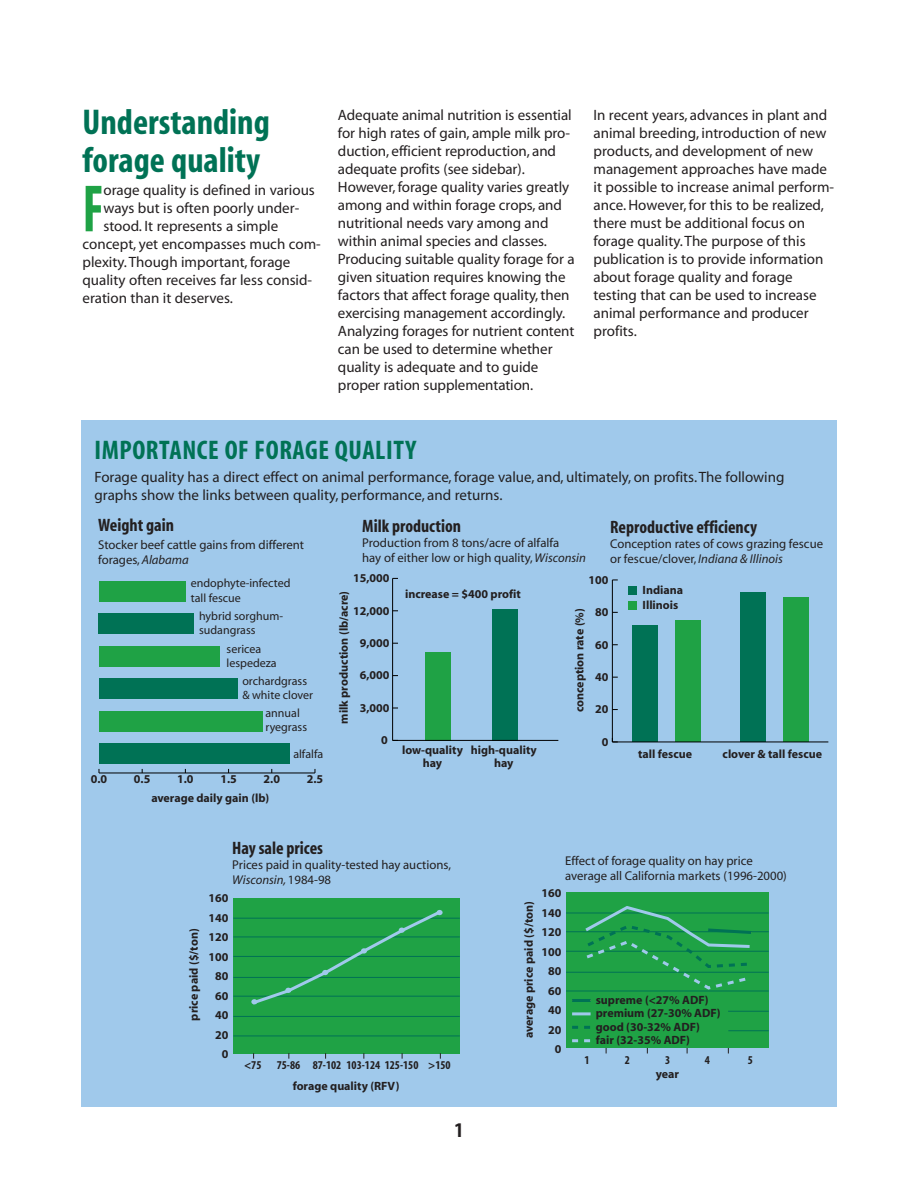
<style>
.page{position:relative;width:918px;height:1188px;background:#fff}
.page>*{position:absolute;margin:0;border:0;box-sizing:border-box;transform-origin:0 0}
.t1{font:700 condensed 67.35px "Myriad";color:#1fa245;scale:.8 1}
.t2{font:700 condensed 36px/37.5px "Myriad";color:#007255}
.t3{font:700 condensed 27px "Myriad";letter-spacing:.02em;color:#007255}
.t4{font:700 condensed 21px "Myriad";color:#231f20}
.t5{font:700 condensed 18px "Myriad";color:#231f20}
.t6{font:15px/18px "Myriad";letter-spacing:-.005em;color:#231f20}
.t7{font:12.75px/15px "Myriad";color:#231f20}
.t8{font:700 12px/19.5px "Myriad";color:#231f20;text-align:center}
.t9{font:12px/14.2px "Myriad";color:#231f20}
.t10{font:700 condensed 12px "Myriad";color:#231f20}
.s1{font-style:italic}
</style>
<div class="page">
<div style="left:81px;top:421px;width:756px;height:686px;background:#a0c9eb"></div>
<hr style="left:99px;top:773px;width:216px;height:1px;background:#000">
<div style="left:99px;top:581px;width:86px;height:21px;background:#1fa245"></div>
<div style="left:99px;top:613px;width:95px;height:21px;background:#007255"></div>
<div style="left:99px;top:646px;width:121px;height:21px;background:#1fa245"></div>
<div style="left:99px;top:678px;width:138px;height:21px;background:#007255"></div>
<div style="left:99px;top:743px;width:190px;height:21px;background:#007255"></div>
<div style="left:99px;top:711px;width:163px;height:21px;background:#1fa245"></div>
<div style="left:425px;top:652px;width:26px;height:88px;background:#1fa245"></div>
<div style="left:492px;top:609px;width:26px;height:131px;background:#007255"></div>
<hr style="left:393px;top:740px;width:165px;height:1px;background:#000">
<hr style="left:392px;top:578px;width:1px;height:162px;background:#000">
<div style="left:675px;top:620px;width:26px;height:122px;background:#1fa245"></div>
<div style="left:783px;top:598px;width:26px;height:144px;background:#1fa245"></div>
<div style="left:632px;top:625px;width:26px;height:117px;background:#007255"></div>
<div style="left:740px;top:593px;width:26px;height:149px;background:#007255"></div>
<hr style="left:612px;top:742px;width:216px;height:1px;background:#000">
<hr style="left:612px;top:580px;width:1px;height:162px;background:#000">
<div style="left:629px;top:587px;width:8px;height:8px;background:#007255"></div>
<div style="left:629px;top:601px;width:8px;height:8px;background:#1fa245"></div>
<div style="left:233px;top:898px;width:227px;height:155px;background:#1fa245"></div>
<hr style="left:233px;top:1036px;width:227px;height:1px;background:#007255">
<hr style="left:233px;top:1016px;width:227px;height:1px;background:#007255">
<hr style="left:233px;top:996px;width:227px;height:1px;background:#007255">
<hr style="left:233px;top:977px;width:227px;height:1px;background:#007255">
<hr style="left:233px;top:956px;width:227px;height:1px;background:#007255">
<hr style="left:233px;top:937px;width:227px;height:1px;background:#007255">
<hr style="left:233px;top:918px;width:227px;height:1px;background:#007255">
<svg style="left:249px;top:909px;width:195px;height:96px"></svg>
<div style="left:566px;top:893px;width:203px;height:155px;background:#1fa245"></div>
<hr style="left:728px;top:1030px;width:41px;height:1px;background:#007255">
<hr style="left:728px;top:1011px;width:41px;height:1px;background:#007255">
<hr style="left:566px;top:991px;width:203px;height:1px;background:#007255">
<hr style="left:566px;top:972px;width:203px;height:1px;background:#007255">
<hr style="left:566px;top:951px;width:203px;height:1px;background:#007255">
<hr style="left:566px;top:931px;width:203px;height:1px;background:#007255">
<hr style="left:566px;top:913px;width:203px;height:1px;background:#007255">
<svg style="left:582px;top:906px;width:172px;height:85px"></svg>
<hr style="left:572px;top:999px;width:19px;height:3px;background:#007255">
<hr style="left:572px;top:1012px;width:19px;height:3px;background:#a0c9eb">
<svg style="left:572px;top:1026px;width:18px;height:3px"></svg>
<svg style="left:572px;top:1039px;width:19px;height:3px"></svg>
<h2 class="t2" style="left:82px;top:107px;width:189px">Understanding forage quality</h2>
<h1 class="t1" style="left:82px;top:186px;width:28px">F</h1>
<p class="t6" style="left:104px;top:183px;width:213px">orage quality is defined in various</p>
<p class="t6" style="left:104px;top:201px;width:197px">ways but is often poorly under-</p>
<p class="t6" style="left:104px;top:219px;width:176px">stood. It represents a simple</p>
<p class="t6" style="left:82px;top:237px;width:240px">concept, yet encompasses much com-</p>
<p class="t6" style="left:82px;top:255px;width:210px">plexity. Though important, forage</p>
<p class="t6" style="left:82px;top:273px;width:231px">quality often receives far less consid-</p>
<p class="t6" style="left:82px;top:291px;width:152px">eration than it deserves.</p>
<p class="t6" style="left:338px;top:107px;width:238px">Adequate animal nutrition is essential for high rates of gain, ample milk pro&shy;duction, efficient reproduction, and adequate profits (see sidebar).<br>However, forage quality varies greatly among and within forage crops, and nutritional needs vary among and within animal species and classes.<br>Producing suitable quality forage for a given situation requires knowing the factors that affect forage quality, then exercising management accordingly.<br>Analyzing forages for nutrient content can be used to determine whether quality is adequate and to guide proper ration supplementation.</p>
<p class="t6" style="left:594px;top:107px;width:242px">In recent years, advances in plant and animal breeding, introduction of new products, and development of new management approaches have made it possible to increase animal perform&shy;ance. However, for this to be realized, there must be additional focus on forage quality. The purpose of this publication is to provide information about forage quality and forage testing that can be used to increase animal performance and producer profits.</p>
<h3 class="t3" style="left:94px;top:440px;width:323px">IMPORTANCE OF FORAGE QUALITY</h3>
<p class="t6" style="left:94px;top:469px;width:691px">Forage quality has a direct effect on animal performance, forage value, and, ultimately, on profits. The following graphs show the links between quality, performance, and returns.</p>
<p class="t5" style="left:98px;top:519px;width:78px">Weight gain</p>
<p class="t7" style="left:98px;top:538px;width:208px">Stocker beef cattle gains from different forages, <span class="s1">Alabama</span></p>
<p class="t5" style="left:362px;top:520px;width:100px">Milk production</p>
<p class="t7" style="left:362px;top:536px;width:225px">Production from 8 tons/acre of alfalfa<br>hay of either low or high quality, <span class="s1">Wisconsin</span></p>
<p class="t5" style="left:610px;top:520px;width:149px">Reproductive efficiency</p>
<p class="t7" style="left:610px;top:537px;width:214px">Conception rates of cows grazing fescue or fescue/clover, <span class="s1">Indiana &amp; Illinois</span></p>
<p class="t9" style="left:191px;top:577px;width:101px">endophyte-infected tall fescue</p>
<p class="t9" style="left:199px;top:610px;width:85px">hybrid sorghum&shy;sudangrass</p>
<p class="t9" style="left:227px;top:642px;width:52px">sericea lespedeza</p>
<p class="t9" style="left:242px;top:674px;width:72px">orchardgrass &amp; white clover</p>
<p class="t9" style="left:266px;top:706px;width:43px">annual ryegrass</p>
<p class="t8" style="left:353px;top:569px;width:38px">15,000</p>
<p class="t8" style="left:335px;top:724px;width:134px;rotate:-90deg">milk production (lb/acre)</p>
<p class="t8" style="left:353px;top:602px;width:38px">12,000</p>
<p class="t8" style="left:360px;top:634px;width:31px">9,000</p>
<p class="t8" style="left:360px;top:667px;width:31px">6,000</p>
<p class="t8" style="left:360px;top:699px;width:31px">3,000</p>
<p class="t8" style="left:335px;top:730px;width:12px;rotate:-90deg">m</p>
<p class="t8" style="left:405px;top:585px;width:117px">increase = $400 profit</p>
<p class="t8" style="left:589px;top:571px;width:21px">100</p>
<p class="t8" style="left:571px;top:712px;width:105px;rotate:-90deg">conception rate (%)</p>
<p class="t8" style="left:595px;top:603px;width:15px">80</p>
<p class="t8" style="left:595px;top:636px;width:15px">60</p>
<p class="t8" style="left:595px;top:668px;width:15px">40</p>
<p class="t8" style="left:595px;top:701px;width:15px">20</p>
<p class="t8" style="left:643px;top:584px;width:42px;line-height:15px;text-align:left">Indiana<br>Illinois</p>
<p class="t9" style="left:293px;top:748px;width:31px">alfalfa</p>
<p class="t8" style="left:381px;top:731px;width:8px">0</p>
<p class="t8" style="left:402px;top:744px;width:62px;line-height:13.5px">low-quality hay</p>
<p class="t8" style="left:471px;top:744px;width:68px;line-height:13.5px">high-quality hay</p>
<p class="t8" style="left:602px;top:733px;width:8px">0</p>
<p class="t8" style="left:638px;top:745px;width:56px">tall fescue</p>
<p class="t8" style="left:723px;top:745px;width:101px">clover &amp; tall fescue</p>
<p class="t8" style="left:91px;top:770px;width:18px">0.0</p>
<p class="t8" style="left:134px;top:770px;width:18px">0.5</p>
<p class="t8" style="left:177px;top:770px;width:18px">1.0</p>
<p class="t8" style="left:220px;top:770px;width:18px">1.5</p>
<p class="t8" style="left:264px;top:770px;width:18px">2.0</p>
<p class="t8" style="left:307px;top:770px;width:18px">2.5</p>
<p class="t8" style="left:151px;top:789px;width:119px">average daily gain (lb)</p>
<p class="t8" style="left:185px;top:1021px;width:93px;rotate:-90deg">price paid ($/ton)</p>
<p class="t5" style="left:232px;top:841px;width:92px">Hay sale prices</p>
<p class="t7" style="left:232px;top:858px;width:220px">Prices paid in quality-tested hay auctions,<br><span class="s1">Wisconsin,</span> 1984-98</p>
<p class="t8" style="left:209px;top:890px;width:21px;text-align:right">160<br>140<br>120<br>100<br>80<br>60<br>40<br>20<br>0</p>
<p class="t10" style="left:244px;top:1061px;width:19px">&lt;75</p>
<p class="t10" style="left:277px;top:1061px;width:143px">75-86 87-102 103-124 125-150</p>
<p class="t10" style="left:428px;top:1061px;width:24px">&gt;150</p>
<p class="t8" style="left:293px;top:1077px;width:108px">forage quality (RFV)</p>
<h3 class="t4" style="left:455px;top:1122px;width:10px">1</h3>
<p class="t7" style="left:565px;top:854px;width:223px">Effect of forage quality on hay price average all California markets (1996-2000)</p>
<p class="t8" style="left:542px;top:885px;width:21px;text-align:right">160<br>140<br>120<br>100<br>80<br>60<br>40<br>20<br>0</p>
<p class="t8" style="left:520px;top:1038px;width:139px;rotate:-90deg">average price paid ($/ton)</p>
<p class="t8" style="left:596px;top:994px;width:126px;line-height:13.5px;text-align:left">supreme (&lt;27% ADF) premium (27-30% ADF) good (30-32% ADF) fair (32-35% ADF)</p>
<p class="t10" style="left:625px;top:1056px;width:7px">2</p>
<p class="t10" style="left:665px;top:1056px;width:7px">3</p>
<p class="t10" style="left:705px;top:1056px;width:7px">4</p>
<p class="t8" style="left:656px;top:1066px;width:25px">year</p>
<p class="t10" style="left:585px;top:1056px;width:7px">1</p>
<p class="t10" style="left:748px;top:1056px;width:7px">5</p>
</div>
